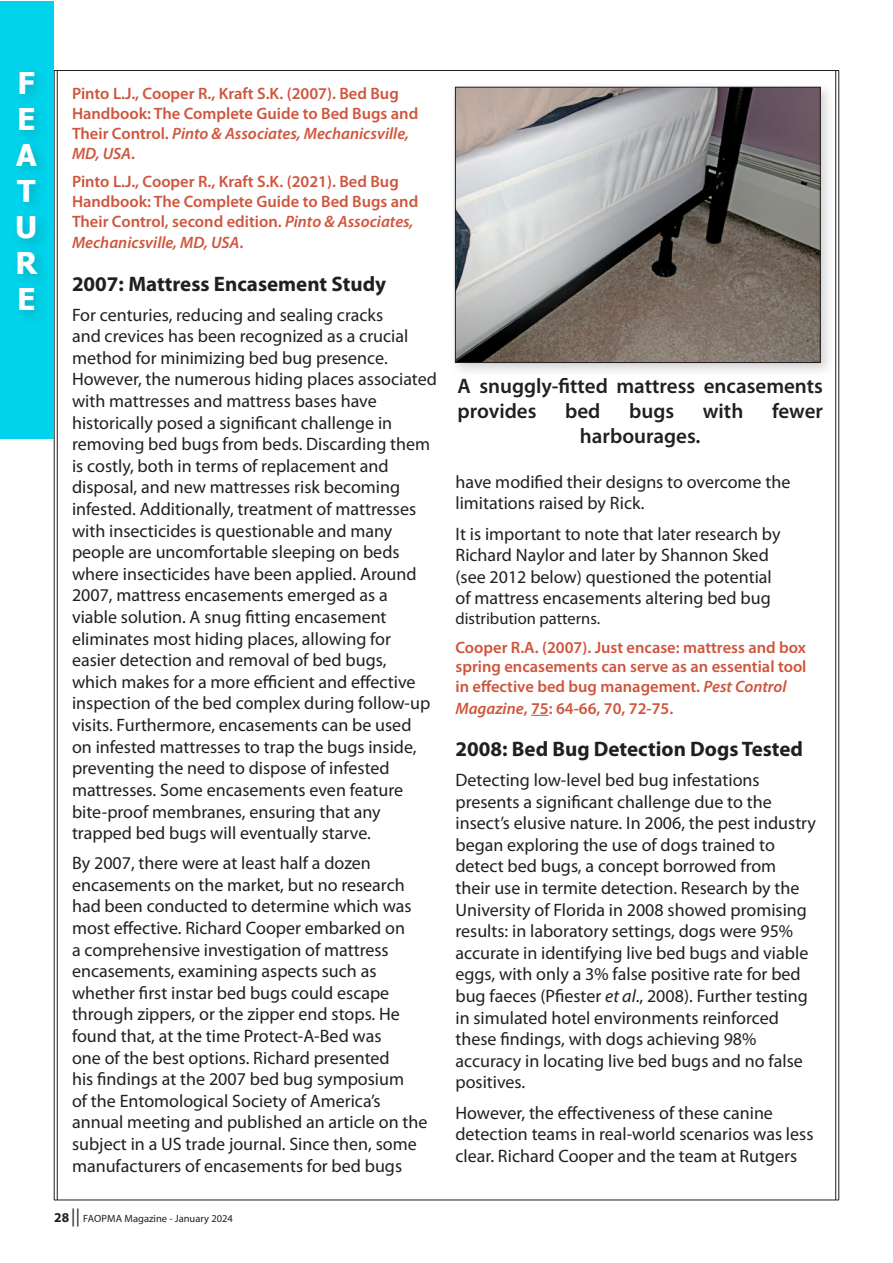
<style>
.page{position:relative;width:893px;height:1263px;background:#fff}
.page>*{position:absolute;margin:0;border:0;box-sizing:border-box;transform-origin:0 0}
.t1{font:700 30px/36px "Tahoma";color:#fff}
.t2{font:600 21px/25.2px "Myriad Pro";color:#231f20}
.t3{font:700 21px "Myriad Pro";color:#231f20}
.t4{font:18px/21.6px "Myriad Pro";color:#231f20}
.t5{font:600 16.5px/19.8px "Myriad Pro";color:#cf553d}
.t6{font:italic 600 16.5px "Myriad Pro";color:#cf553d}
.t7{font:16.5px "Myriad Pro";color:#231f20}
.Folio{font:10.5px "Myriad Pro";color:#231f20}
.s1{font-style:italic}
.s2{font-style:normal}
.s3{font-weight:700;font-size:13.5px}
.s4{font-size:18px}
</style>
<div class="page">
<hr style="left:54px;top:1200px;width:785px;height:1px;background:#231f20">
<hr style="left:57px;top:71px;width:1px;height:1129px;background:#231f20">
<hr style="left:54px;top:71px;width:1px;height:1129px;background:#231f20">
<hr style="left:838px;top:71px;width:1px;height:1129px;background:#231f20">
<hr style="left:835px;top:71px;width:1px;height:1129px;background:#231f20">
<hr style="left:54px;top:70px;width:785px;height:1px;background:#231f20">
<div style="left:0;top:1px;width:54px;height:437px;background:#00d3eb"></div>
<div style="left:12px;top:66px;width:40px;height:259px;background:#231f20;opacity:.2"></div>
<svg style="left:531px;top:715px;width:18px;height:1px"></svg>
<div style="left:450px;top:81px;width:385px;height:296px;background:#231f20;opacity:.2"></div>
<img style="left:457px;top:89px;width:361px;height:272px">
<div style="left:455px;top:87px;width:365px;height:276px;border:1px solid #231f20"></div>
<p class="t1" style="left:18px;top:66px;width:19px">F</p>
<p class="t1" style="left:17px;top:102px;width:20px">E</p>
<p class="t1" style="left:16px;top:138px;width:22px">A</p>
<p class="t1" style="left:17px;top:174px;width:20px">T</p>
<p class="t1" style="left:15px;top:210px;width:24px">U</p>
<p class="t1" style="left:15px;top:246px;width:23px">R<br>E</p>
<p class="t5" style="left:72px;top:84px;width:348px">Pinto L.J., Cooper R., Kraft S.K. (2007). Bed Bug Handbook: The Complete Guide to Bed Bugs and Their Control. <span class="s1">Pinto &amp; Associates, Mechanicsville, MD, USA</span>.</p>
<p class="t5" style="left:72px;top:171px;width:348px">Pinto L.J., Cooper R., Kraft S.K. (2021). Bed Bug<br>Handbook: The Complete Guide to Bed Bugs and<br>Their Control, second edition. <span class="s1">Pinto &amp; Associates,</span></p>
<p class="t6" style="left:72px;top:232px;width:173px">Mechanicsville, MD, USA<span class="s2">.</span></p>
<p class="t3" style="left:72px;top:270px;width:316px">2007: Mattress Encasement Study</p>
<p class="t4" style="left:72px;top:303px;width:366px">For centuries, reducing and sealing cracks<br>and crevices has been recognized as a crucial method for minimizing bed bug presence.<br>However, the numerous hiding places associated with mattresses and mattress bases have historically posed a significant challenge in removing bed bugs from beds. Discarding them is costly, both in terms of replacement and disposal, and new mattresses risk becoming infested. Additionally, treatment of mattresses with insecticides is questionable and many people are uncomfortable sleeping on beds where insecticides have been applied. Around 2007, mattress encasements emerged as a viable solution. A snug fitting encasement eliminates most hiding places, allowing for easier detection and removal of bed bugs,<br>which makes for a more efficient and effective inspection of the bed complex during follow-up visits. Furthermore, encasements can be used<br>on infested mattresses to trap the bugs inside, preventing the need to dispose of infested mattresses. Some encasements even feature bite-proof membranes, ensuring that any trapped bed bugs will eventually starve.</p>
<p class="t4" style="left:72px;top:852px;width:357px">By 2007, there were at least half a dozen encasements on the market, but no research had been conducted to determine which was most effective. Richard Cooper embarked on<br>a comprehensive investigation of mattress encasements, examining aspects such as whether first instar bed bugs could escape through zippers, or the zipper end stops. He found that, at the time Protect-A-Bed was<br>one of the best options. Richard presented<br>his findings at the 2007 bed bug symposium<br>of the Entomological Society of America’s annual meeting and published an article on the subject in a US trade journal. Since then, some manufacturers of encasements for bed bugs</p>
<p class="Folio" style="left:54px;top:1212px;width:180px"><span class="s3">28</span> <span class="s4">||</span> FAOPMA Magazine - January 2024</p>
<p class="t2" style="left:457px;top:373px;width:367px">A snuggly-fitted mattress encasements provides</p>
<p class="t2" style="left:565px;top:398px;width:37px">bed</p>
<p class="t2" style="left:629px;top:398px;width:47px">bugs</p>
<p class="t2" style="left:703px;top:398px;width:42px">with</p>
<p class="t2" style="left:772px;top:398px;width:53px">fewer</p>
<p class="t2" style="left:580px;top:423px;width:122px">harbourages.</p>
<p class="t4" style="left:455px;top:471px;width:336px">have modified their designs to overcome the limitations raised by Rick.</p>
<p class="t4" style="left:455px;top:522px;width:327px">It is important to note that later research by Richard Naylor and later by Shannon Sked (see 2012 below) questioned the potential of mattress encasements altering bed bug</p>
<p class="t7" style="left:455px;top:608px;width:146px">distribution patterns.</p>
<p class="t5" style="left:455px;top:637px;width:353px;text-align:justify">Cooper R.A. (2007). Just encase: mattress and box spring encasements can serve as an essential tool in effective bed bug management. <span class="s1">Pest Control</span></p>
<p class="t5" style="left:455px;top:698px;width:219px"><span class="s1">Magazine</span>, 75: 64-66, 70, 72-75.</p>
<p class="t3" style="left:455px;top:735px;width:349px">2008: Bed Bug Detection Dogs Tested</p>
<p class="t4" style="left:455px;top:769px;width:362px">Detecting low-level bed bug infestations presents a significant challenge due to the insect’s elusive nature. In 2006, the pest industry began exploring the use of dogs trained to detect bed bugs, a concept borrowed from<br>their use in termite detection. Research by the University of Florida in 2008 showed promising results: in laboratory settings, dogs were 95% accurate in identifying live bed bugs and viable eggs, with only a 3% false positive rate for bed bug faeces (Pfiester <span class="s1">et al</span>., 2008). Further testing in simulated hotel environments reinforced these findings, with dogs achieving 98% accuracy in locating live bed bugs and no false positives.</p>
<p class="t4" style="left:455px;top:1101px;width:359px">However, the effectiveness of these canine detection teams in real-world scenarios was less clear. Richard Cooper and the team at Rutgers</p>
</div>
